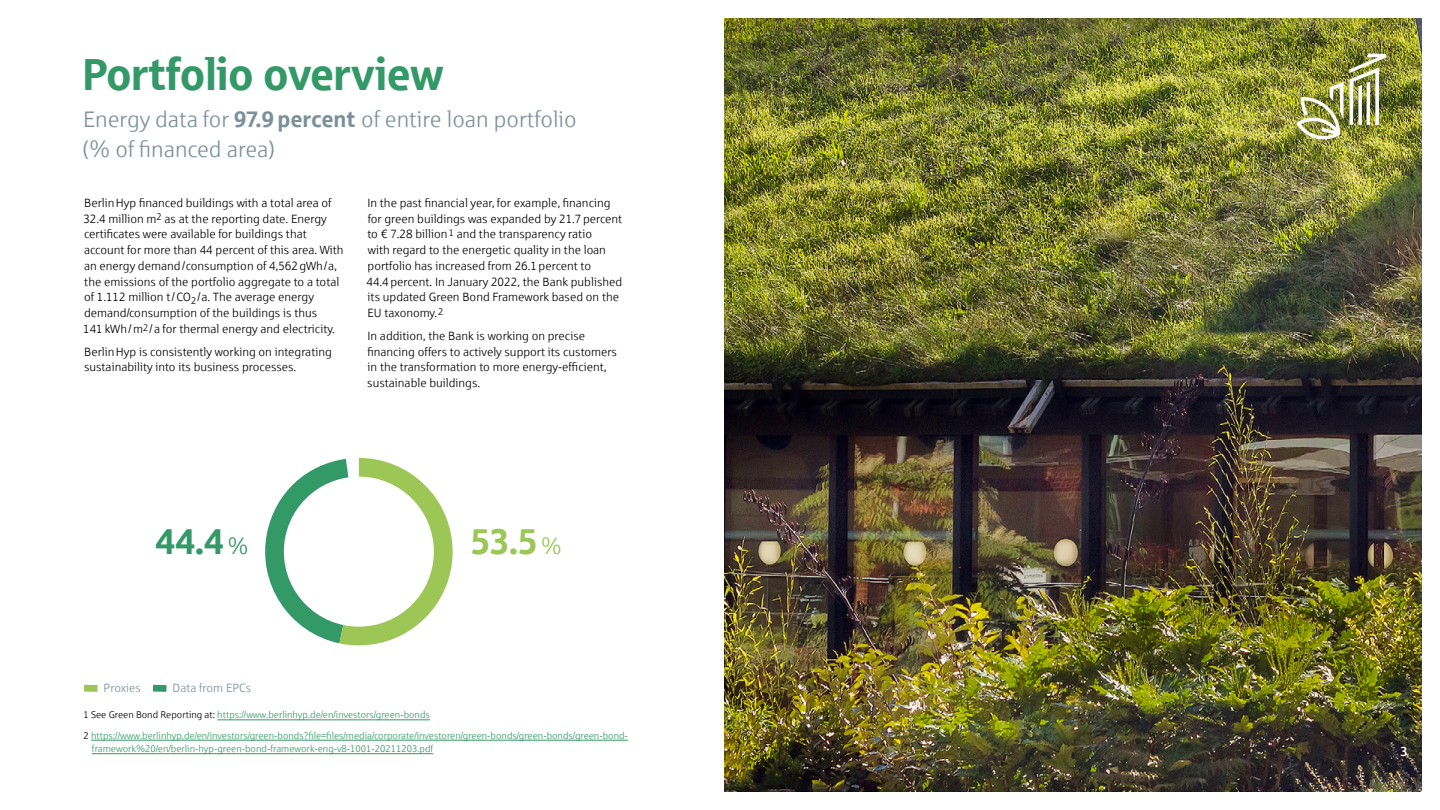
<style>
.page{position:relative;width:1440px;height:810px;background:#fff}
.page>*{position:absolute;margin:0;border:0;box-sizing:border-box;transform-origin:0 0}
.t1{font:45px "Sparkasse Head";color:#396}
.t2{font:36px "Sparkasse Head";color:#396}
.t3{font:36px "Sparkasse Head";color:#9cc757}
.t4{font:22.5px/30px "Sparkasse Lt";color:#7c909a}
.t5{font:500 13.5px "Sparkasse";color:#fff}
.t6{font:12px/15.8px "Sparkasse Lt";color:#000}
.t7{font:12px "Sparkasse Lt";color:#7c909a}
.t8{font:9.75px/20.3px "Sparkasse Lt";color:#396}
.s1{font-family:"Sparkasse Head"}
.s2{font-family:"Sparkasse Lt";font-size:22.5px}
.s3{color:#000}
</style>
<div class="page">
<img style="left:724px;top:19px;width:697px;height:772px">
<hr style="left:217px;top:720px;width:213px;height:1px;background:#396">
<hr style="left:91px;top:740px;width:537px;height:1px;background:#396">
<hr style="left:92px;top:753px;width:341px;height:1px;background:#396">
<div style="left:87px;top:685px;width:7px;height:7px;background:#9cc757"></div>
<div style="left:156px;top:685px;width:7px;height:7px;background:#396"></div>
<svg style="left:265px;top:458px;width:188px;height:187px"></svg>
<div style="left:284px;top:477px;width:150px;height:150px;background:#fff;border-radius:50%"></div>
<img style="left:1297px;top:82px;width:46px;height:58px">
<img style="left:1349px;top:54px;width:37px;height:71px">
<h1 class="t1" style="left:83px;top:46px;width:362px">Portfolio overview</h1>
<h3 class="t4" style="left:83px;top:104px;width:496px">Energy data for <span class="s1">97.9 percent</span> of entire loan portfolio (% of financed area)</h3>
<p class="t6" style="left:83px;top:195px;width:262px">BerlinHyp financed buildings with a total area of 32.4 million m<sup>2</sup> as at the reporting date. Energy certificates were available for buildings that account for more than 44 percent of this area. With an energy demand/consumption of 4,562gWh/a, the emissions of the portfolio aggregate to a total of 1.112 million t/CO<sub>2</sub>/a. The average energy demand/consumption of the buildings is thus<br>141 kWh/m<sup>2</sup>/a for thermal energy and electricity.</p>
<p class="t6" style="left:84px;top:343px;width:249px">BerlinHyp is consistently working on integrating sustainability into its business processes.</p>
<p class="t6" style="left:366px;top:195px;width:257px">In the past financial year, for example, financing for green buildings was expanded by 21.7percent to € 7.28 billion<sup>1</sup> and the transparency ratio<br>with regard to the energetic quality in the loan portfolio has increased from 26.1percent to 44.4percent. In January 2022, the Bank published its updated Green Bond Framework based on the EU taxonomy.<sup>2</sup></p>
<p class="t6" style="left:367px;top:328px;width:251px">In addition, the Bank is working on precise financing offers to actively support its customers in the transformation to more energy-efficient, sustainable buildings.</p>
<h2 class="t2" style="left:155px;top:518px;width:95px">44.4 <span class="s2">%</span></h2>
<h2 class="t3" style="left:471px;top:518px;width:93px">53.5 <span class="s2">%</span></h2>
<p class="t7" style="left:104px;top:681px;width:39px">Proxies</p>
<p class="t7" style="left:173px;top:681px;width:80px">Data from EPCs</p>
<p class="t8" style="left:84px;top:705px;width:546px"><span class="s3">1 See Green Bond Reporting at:</span> https://www.berlinhyp.de/en/investors/green-bonds<br><span class="s3">2</span> https://www.berlinhyp.de/en/investors/green-bonds?file=files/media/corporate/investoren/green-bonds/green-bonds/green-bond-</p>
<p class="t8" style="left:92px;top:738px;width:343px">framework%20/en/berlin-hyp-green-bond-framework-eng-v8-1001-20211203.pdf</p>
<p class="t5" style="left:1400px;top:743px;width:9px">3</p>
</div>
